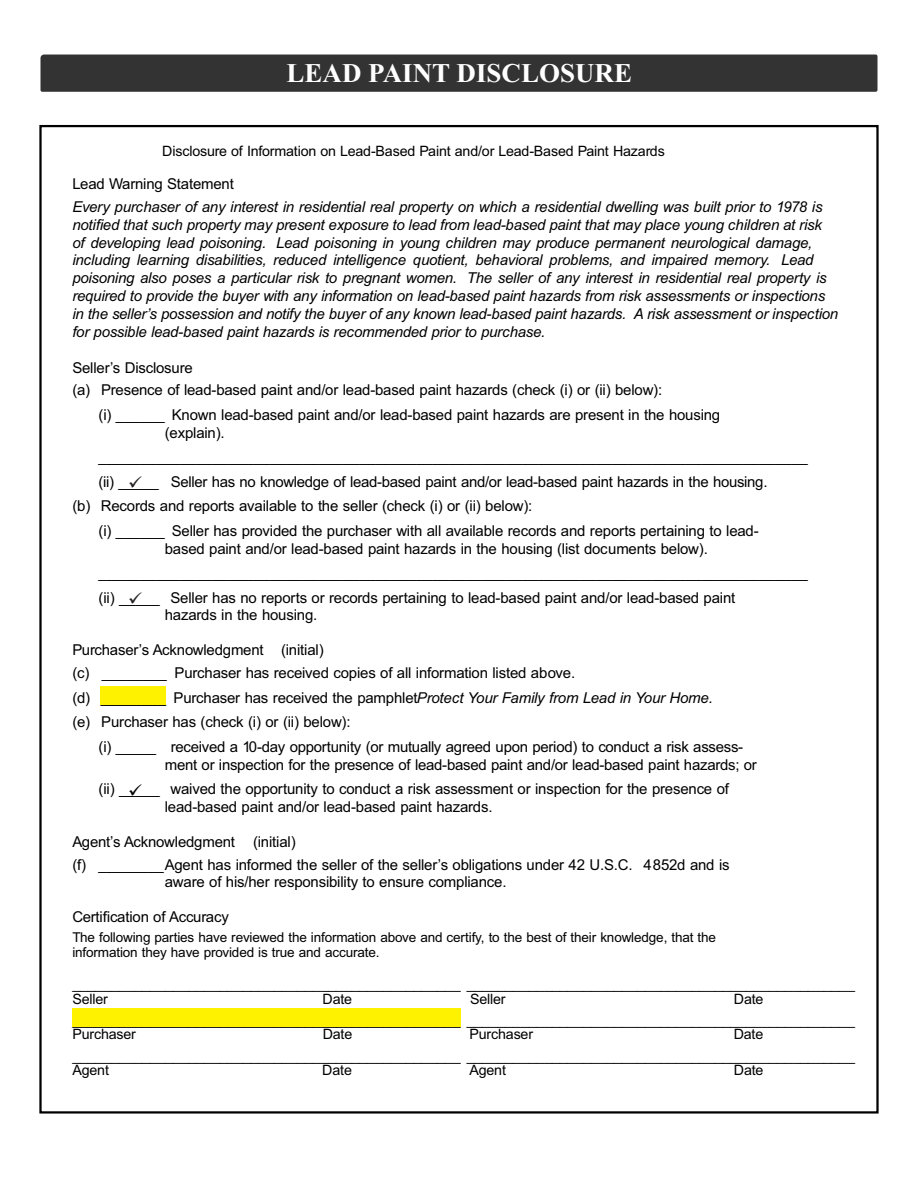
<style>
.page{position:relative;width:918px;height:1188px;background:#fff}
.page>*{position:absolute;margin:0;border:0;box-sizing:border-box;transform-origin:0 0}
.t1{font:700 27px "Times New Roman";color:#fff}
.t2{font:15px/23px "Arial";letter-spacing:-.015em;color:#000}
.t3{font:italic 15px/17.9px "Arial";letter-spacing:-.015em;color:#000}
.t4{font:14.25px/21.5px "Arial";letter-spacing:-.01em;color:#000}
.t5{font:13.5px/15px "Arial";letter-spacing:-.01em;color:#000}
.s1{font-style:italic}
</style>
<div class="page">
<div style="left:40px;top:55px;width:838px;height:37px;background:#333"></div>
<div style="left:101px;top:686px;width:65px;height:18px;background:#fff200"></div>
<div style="left:72px;top:1008px;width:389px;height:18px;background:#fff200"></div>
<h1 class="t1" style="left:287px;top:64px;width:347px">LEAD PAINT DISCLOSURE</h1>
<p class="t4" style="left:162px;top:141px;width:504px">Disclosure of Information on Lead-Based Paint and/or Lead-Based Paint Hazards</p>
<p class="t2" style="left:72px;top:174px;width:163px">Lead Warning Statement</p>
<p class="t3" style="left:72px;top:199px;width:767px">Every purchaser of any interest in residential real property on which a residential dwelling was built prior to 1978 is notified that such property may present exposure to lead from lead-based paint that may place young children at risk<br>of developing lead poisoning. Lead poisoning in young children may produce permanent neurological damage, including learning disabilities, reduced intelligence quotient, behavioral problems, and impaired memory. Lead poisoning also poses a particular risk to pregnant women. The seller of any interest in residential real property is required to provide the buyer with any information on lead-based paint hazards from risk assessments or inspections in the seller’s possession and notify the buyer of any known lead-based paint hazards. A risk assessment or inspection for possible lead-based paint hazards is recommended prior to purchase.</p>
<p class="t2" style="left:72px;top:357px;width:591px">Seller’s Disclosure<br>(a) Presence of lead-based paint and/or lead-based paint hazards (check (i) or (ii) below):</p>
<p class="t2" style="left:165px;top:407px;width:557px;line-height:17.9px;text-indent:-66px">(i) ______ Known lead-based paint and/or lead-based paint hazards are present in the housing (explain).</p>
<p class="t2" style="left:99px;top:447px;width:711px">_______________________________________________________________________________________</p>
<p class="t2" style="left:99px;top:471px;width:670px">(ii) _____ Seller has no knowledge of lead-based paint and/or lead-based paint hazards in the housing.</p>
<p class="t2" style="left:72px;top:496px;width:462px">(b) Records and reports available to the seller (check (i) or (ii) below):</p>
<p class="t2" style="left:99px;top:520px;width:662px">(i) ______ Seller has provided the purchaser with all available records and reports pertaining to lead-</p>
<p class="t2" style="left:99px;top:538px;width:711px;line-height:24.5px;text-indent:66px">based paint and/or lead-based paint hazards in the housing (list documents below). _______________________________________________________________________________________ (ii) _____ Seller has no reports or records pertaining to lead-based paint and/or lead-based paint</p>
<p class="t2" style="left:165px;top:605px;width:154px">hazards in the housing.</p>
<p class="t2" style="left:72px;top:640px;width:504px">Purchaser’s Acknowledgment (initial)<br>(c) ________ Purchaser has received copies of all information listed above.</p>
<p class="t2" style="left:72px;top:687px;width:642px;line-height:24.5px">(d) ________ Purchaser has received the pamphlet <span class="s1">Protect Your Family from Lead in Your Home. </span>(e) Purchaser has (check (i) or (ii) below):</p>
<p class="t2" style="left:165px;top:739px;width:594px;line-height:17.9px;text-indent:-66px">(i) _____ received a 10-day opportunity (or mutually agreed upon period) to conduct a risk assess&shy;ment or inspection for the presence of lead-based paint and/or lead-based paint hazards; or</p>
<p class="t2" style="left:165px;top:781px;width:566px;line-height:17.9px;text-indent:-66px">(ii) _____ waived the opportunity to conduct a risk assessment or inspection for the presence of lead-based paint and/or lead-based paint hazards.</p>
<p class="t2" style="left:72px;top:831px;width:659px">Agent’s Acknowledgment (initial)<br>(f) ________Agent has informed the seller of the seller’s obligations under 42 U.S.C. 4852d and is</p>
<p class="t2" style="left:165px;top:872px;width:343px">aware of his/her responsibility to ensure compliance.</p>
<p class="t2" style="left:72px;top:907px;width:158px">Certification of Accuracy</p>
<p class="t5" style="left:72px;top:931px;width:645px">The following parties have reviewed the information above and certify, to the best of their knowledge, that the information they have provided is true and accurate.</p>
<p class="t4" style="left:72px;top:978px;width:784px;line-height:14.2px">__________________________________________________ __________________________________________________<br>Seller</p>
<p class="t4" style="left:323px;top:989px;width:31px">Date</p>
<p class="t4" style="left:470px;top:989px;width:37px">Seller</p>
<p class="t4" style="left:72px;top:989px;width:784px;text-indent:662px">Date __________________________________________________ __________________________________________________</p>
<p class="t4" style="left:72px;top:1025px;width:65px">Purchaser</p>
<p class="t4" style="left:323px;top:1025px;width:31px">Date</p>
<p class="t4" style="left:470px;top:1025px;width:65px">Purchaser</p>
<p class="t4" style="left:72px;top:1025px;width:784px;text-indent:661px">Date __________________________________________________ __________________________________________________</p>
<p class="t4" style="left:72px;top:1060px;width:38px">Agent</p>
<p class="t4" style="left:322px;top:1060px;width:31px">Date</p>
<p class="t4" style="left:469px;top:1060px;width:38px">Agent</p>
<p class="t4" style="left:734px;top:1060px;width:31px">Date</p>
</div>
